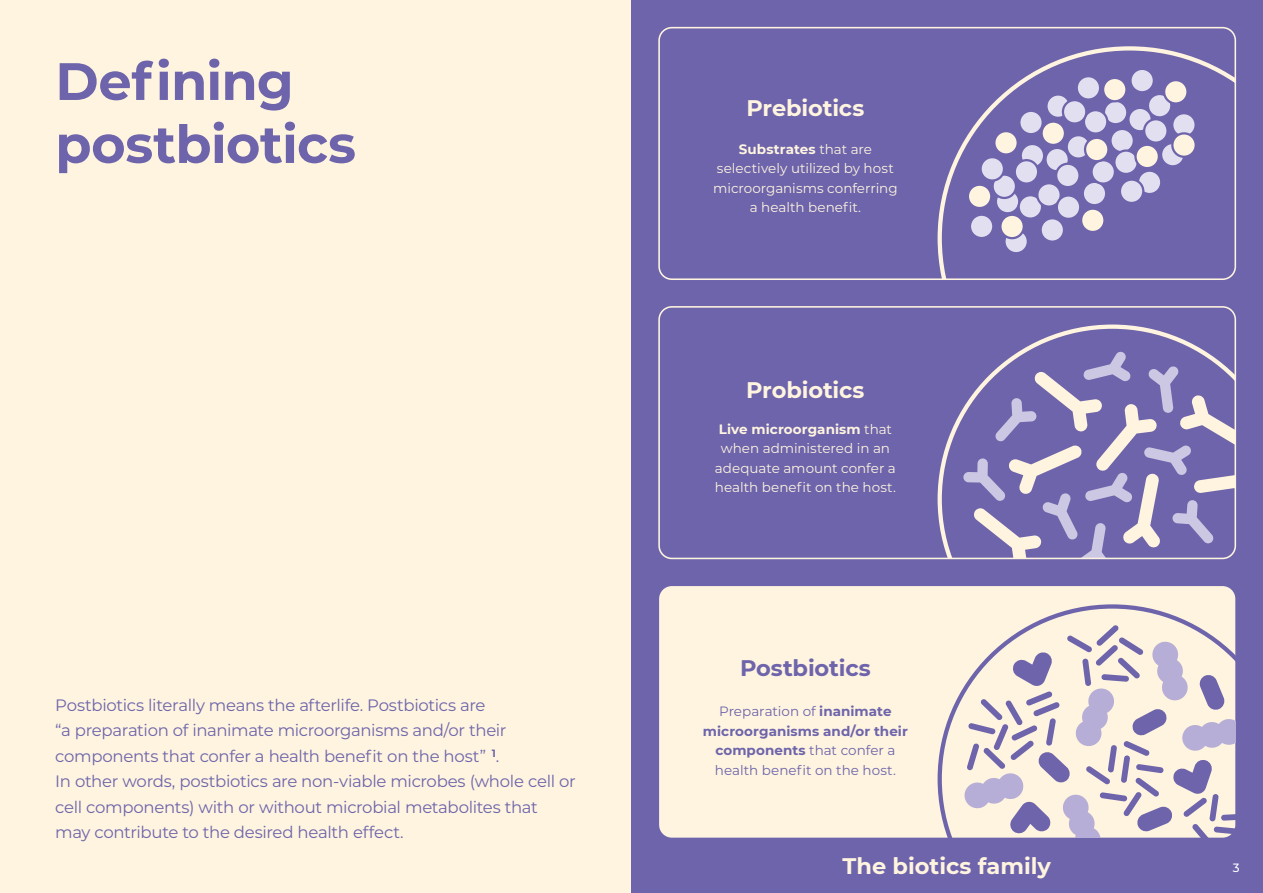
<style>
.page{position:relative;width:1263px;height:893px;background:#fef4df}
.page>*{position:absolute;margin:0;border:0;box-sizing:border-box;transform-origin:0 0}
.t1{font:700 52.5px/63px "Montserrat";letter-spacing:-.01em;color:#6d64ab}
.t2{font:700 22.5px "Montserrat";color:#fef4df}
.t3{font:700 22.5px "Montserrat";letter-spacing:-.005em;color:#6d64ab}
.t4{font:16.5px/25.5px "Montserrat";letter-spacing:-.02em;color:#6d64ab}
.t5{font:13.5px/19.5px "Montserrat";color:#fef4df;text-align:center}
.t6{font:13.5px/19.5px "Montserrat";color:#6d64ab;text-align:center}
.t7{font:500 12px "Montserrat";color:#fff}
.s1{font-weight:700}
</style>
<div class="page">
<div style="left:631px;top:0;width:632px;height:893px;background:#6d64ab"></div>
<div style="left:659px;top:586px;width:576px;height:252px;background:#fef4df;border-radius:13px"></div>
<svg style="left:937px;top:46px;width:298px;height:233px"></svg>
<svg style="left:937px;top:325px;width:298px;height:233px"></svg>
<div style="left:658px;top:306px;width:578px;height:253px;border:2px solid #fef4df;border-radius:13px"></div>
<div style="left:658px;top:27px;width:578px;height:253px;border:2px solid #fef4df;border-radius:13px"></div>
<svg style="left:937px;top:604px;width:298px;height:234px"></svg>
<h1 class="t1" style="left:55px;top:47px;width:302px">Defining postbiotics</h1>
<p class="t4" style="left:55px;top:691px;width:522px">Postbiotics literally means the afterlife. Postbiotics are<br>“a preparation of inanimate microorganisms and/or their components that confer a health benefit on the host ” <sup>1</sup>.<br>In other words, postbiotics are non-viable microbes (whole cell or cell components) with or without microbial metabolites that may contribute to the desired health effect.</p>
<h2 class="t2" style="left:746px;top:92px;width:119px">Prebiotics</h2>
<p class="t5" style="left:713px;top:139px;width:186px"><span class="s1">Substrates</span> that are selectively utilized by host microorganisms conferring a health benefit.</p>
<h2 class="t2" style="left:746px;top:373px;width:120px">Probiotics</h2>
<p class="t5" style="left:715px;top:419px;width:182px"><span class="s1">Live microorganism</span> that when administered in an adequate amount confer a health benefit on the host.</p>
<h2 class="t3" style="left:740px;top:652px;width:132px">Postbiotics</h2>
<p class="t6" style="left:703px;top:701px;width:206px">Preparation of <span class="s1">inanimate microorganisms and/or their components</span> that confer a health benefit on the host.</p>
<h2 class="t2" style="left:842px;top:850px;width:210px">The biotics family</h2>
<p class="t7" style="left:1233px;top:859px;width:8px">3</p>
</div>
